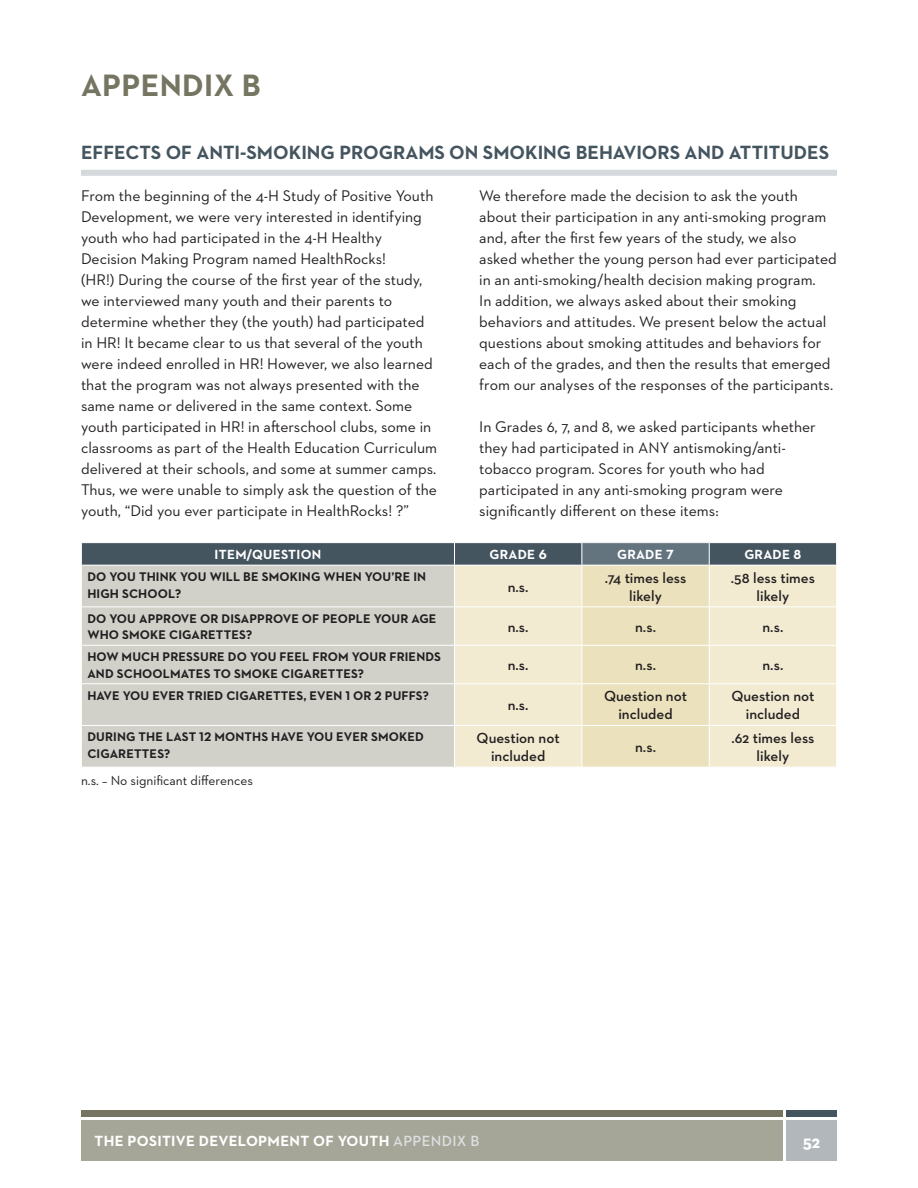
<style>
.page{position:relative;width:918px;height:1188px;background:#fff}
.page>*{position:absolute;margin:0;border:0;box-sizing:border-box;transform-origin:0 0}
.t1{font:700 31.5px "Neutraface 2 Text";color:#767561}
.t2{font:700 19.5px "Neutraface 2 Text";color:#45555f}
.t3{font:700 18px "Neutraface 2 Text";color:#fff}
.t4{font:15.75px/21px "Neutraface 2 Text";color:#231f20}
.t5{font:600 15px/18px "Neutraface 2 Text";color:#231f20;text-align:center}
.t6{font:700 15px "Neutraface 2 Text";letter-spacing:.02em;color:#fff}
.t7{font:700 13.5px "Neutraface 2 Text";letter-spacing:.02em;color:#fff}
.t8{font:13.5px "Neutraface 2 Text";color:#231f20}
.t9{font:700 12.75px/16.5px "Neutraface 2 Text";letter-spacing:.01em;color:#231f20}
.s1{font-weight:600;color:#dde0e2}
</style>
<div class="page">
<div style="left:81px;top:1120px;width:702px;height:41px;background:#a6a698"></div>
<div style="left:81px;top:1110px;width:702px;height:7px;background:#767561"></div>
<div style="left:787px;top:1120px;width:50px;height:41px;background:#b2b7bb"></div>
<div style="left:787px;top:1110px;width:50px;height:7px;background:#45555f"></div>
<div style="left:81px;top:170px;width:756px;height:6px;background:#d5d9dc"></div>
<svg style="left:81px;top:543px;width:756px;height:224px;background:#d1cfc0"></svg>
<hr style="left:81px;top:565px;width:373px;height:1px;background:#fff">
<hr style="left:81px;top:566px;width:1px;height:40px;background:#fff">
<hr style="left:454px;top:565px;width:128px;height:1px;background:#fff">
<hr style="left:454px;top:566px;width:1px;height:40px;background:#fff">
<hr style="left:582px;top:565px;width:127px;height:1px;background:#fff">
<hr style="left:582px;top:566px;width:1px;height:40px;background:#fff">
<hr style="left:709px;top:565px;width:128px;height:1px;background:#fff">
<hr style="left:709px;top:566px;width:1px;height:40px;background:#fff">
<hr style="left:836px;top:566px;width:1px;height:40px;background:#fff">
<hr style="left:81px;top:606px;width:373px;height:1px;background:#fff">
<hr style="left:81px;top:607px;width:1px;height:38px;background:#fff">
<hr style="left:454px;top:606px;width:128px;height:1px;background:#fff">
<hr style="left:454px;top:607px;width:1px;height:38px;background:#fff">
<hr style="left:582px;top:606px;width:127px;height:1px;background:#fff">
<hr style="left:582px;top:607px;width:1px;height:38px;background:#fff">
<hr style="left:709px;top:606px;width:128px;height:1px;background:#fff">
<hr style="left:709px;top:607px;width:1px;height:38px;background:#fff">
<hr style="left:836px;top:607px;width:1px;height:38px;background:#fff">
<hr style="left:81px;top:645px;width:373px;height:1px;background:#fff">
<hr style="left:81px;top:646px;width:1px;height:37px;background:#fff">
<hr style="left:454px;top:645px;width:128px;height:1px;background:#fff">
<hr style="left:454px;top:646px;width:1px;height:37px;background:#fff">
<hr style="left:582px;top:645px;width:127px;height:1px;background:#fff">
<hr style="left:582px;top:646px;width:1px;height:37px;background:#fff">
<hr style="left:709px;top:645px;width:128px;height:1px;background:#fff">
<hr style="left:709px;top:646px;width:1px;height:37px;background:#fff">
<hr style="left:836px;top:646px;width:1px;height:37px;background:#fff">
<hr style="left:81px;top:683px;width:373px;height:1px;background:#fff">
<hr style="left:81px;top:684px;width:1px;height:41px;background:#fff">
<hr style="left:454px;top:683px;width:128px;height:1px;background:#fff">
<hr style="left:454px;top:684px;width:1px;height:41px;background:#fff">
<hr style="left:582px;top:683px;width:127px;height:1px;background:#fff">
<hr style="left:582px;top:684px;width:1px;height:41px;background:#fff">
<hr style="left:709px;top:683px;width:128px;height:1px;background:#fff">
<hr style="left:709px;top:684px;width:1px;height:41px;background:#fff">
<hr style="left:836px;top:684px;width:1px;height:41px;background:#fff">
<hr style="left:81px;top:725px;width:373px;height:1px;background:#fff">
<hr style="left:81px;top:726px;width:1px;height:41px;background:#fff">
<hr style="left:454px;top:725px;width:128px;height:1px;background:#fff">
<hr style="left:454px;top:726px;width:1px;height:41px;background:#fff">
<hr style="left:582px;top:725px;width:127px;height:1px;background:#fff">
<hr style="left:582px;top:726px;width:1px;height:41px;background:#fff">
<hr style="left:709px;top:725px;width:128px;height:1px;background:#fff">
<hr style="left:709px;top:726px;width:1px;height:41px;background:#fff">
<hr style="left:836px;top:726px;width:1px;height:41px;background:#fff">
<h1 class="t1" style="left:81px;top:65px;width:21px">APP</h1>
<h1 class="t1" style="left:141px;top:65px;width:118px">ENDIX B</h1>
<p class="t2" style="left:81px;top:140px;width:24px">EFFECTS</p>
<p class="t2" style="left:166px;top:140px;width:105px">OF ANTI-SMOKING</p>
<p class="t2" style="left:339px;top:140px;width:26px">PROGRAMS</p>
<p class="t2" style="left:449px;top:140px;width:58px">ON SMOKING</p>
<p class="t2" style="left:576px;top:140px;width:25px">BEHAVIORS</p>
<p class="t2" style="left:685px;top:140px;width:14px">AND</p>
<p class="t2" style="left:729px;top:140px;width:24px">ATTITUDES</p>
<p class="t4" style="left:81px;top:185px;width:358px">From the beginning of the 4-H Study of Positive Youth Development, we were very interested in identifying youth who had participated in the 4-H Healthy Decision Making Program named HealthRocks!<br>(HR!) During the course of the first year of the study, we interviewed many youth and their parents to determine whether they (the youth) had participated in HR! It became clear to us that several of the youth were indeed enrolled in HR! However, we also learned that the program was not always presented with the same name or delivered in the same context. Some youth participated in HR! in afterschool clubs, some in classrooms as part of the Health Education Curriculum delivered at their schools, and some at summer camps.<br>Thus, we were unable to simply ask the question of the youth, “Did you ever participate in HealthRocks! ?”</p>
<p class="t4" style="left:479px;top:185px;width:359px">We therefore made the decision to ask the youth about their participation in any anti-smoking program and, after the first few years of the study, we also asked whether the young person had ever participated in an anti-smoking/health decision making program.<br>In addition, we always asked about their smoking behaviors and attitudes. We present below the actual questions about smoking attitudes and behaviors for each of the grades, and then the results that emerged from our analyses of the responses of the participants.</p>
<p class="t4" style="left:479px;top:416px;width:338px">In Grades 6, 7, and 8, we asked participants whether they had participated in ANY antismoking/anti&shy;tobacco program. Scores for youth who had participated in any anti-smoking program were significantly different on these items:</p>
<p class="t7" style="left:215px;top:546px;width:108px">ITEM/QUESTION</p>
<p class="t7" style="left:490px;top:546px;width:20px">GRADE</p>
<p class="t7" style="left:539px;top:546px;width:10px">6</p>
<p class="t7" style="left:617px;top:546px;width:20px">GRADE</p>
<p class="t7" style="left:666px;top:546px;width:9px">7</p>
<p class="t7" style="left:744px;top:546px;width:20px">GRADE</p>
<p class="t7" style="left:794px;top:546px;width:9px">8</p>
<p class="t9" style="left:87px;top:568px;width:32px">DO YOU</p>
<p class="t9" style="left:139px;top:568px;width:9px">THINK</p>
<p class="t9" style="left:180px;top:568px;width:10px">YOU</p>
<p class="t9" style="left:210px;top:568px;width:9px">WILL</p>
<p class="t9" style="left:243px;top:568px;width:28px">BE SMOKING</p>
<p class="t9" style="left:324px;top:568px;width:11px">WHEN</p>
<p class="t9" style="left:365px;top:568px;width:10px">YOU</p>
<p class="t9" style="left:391px;top:568px;width:29px">’RE IN</p>
<p class="t9" style="left:87px;top:585px;width:9px">HIGH</p>
<p class="t9" style="left:122px;top:585px;width:10px">SCHOOL</p>
<p class="t9" style="left:175px;top:585px;width:8px">?</p>
<p class="t5" style="left:508px;top:578px;width:22px">n.s.</p>
<p class="t5" style="left:605px;top:569px;width:83px">.74 times less likely</p>
<p class="t5" style="left:731px;top:569px;width:85px">.58 less times likely</p>
<p class="t9" style="left:87px;top:610px;width:32px">DO YOU</p>
<p class="t9" style="left:139px;top:610px;width:10px">APPROVE</p>
<p class="t9" style="left:200px;top:610px;width:30px">OR DISAPPROVE</p>
<p class="t9" style="left:302px;top:610px;width:30px">OF PEOPLE</p>
<p class="t9" style="left:374px;top:610px;width:10px">YOUR</p>
<p class="t9" style="left:412px;top:610px;width:9px">AGE</p>
<p class="t9" style="left:87px;top:627px;width:12px">WHO</p>
<p class="t9" style="left:122px;top:627px;width:10px">SMOKE</p>
<p class="t9" style="left:169px;top:627px;width:9px">CIGARETTES</p>
<p class="t9" style="left:246px;top:627px;width:8px">?</p>
<p class="t9" style="left:87px;top:649px;width:355px">HOW MUCH PRESSURE DO YOU FEEL FROM YOUR FRIENDS<br>AND</p>
<p class="t9" style="left:117px;top:665px;width:10px">SCHOOLMATES</p>
<p class="t9" style="left:214px;top:665px;width:31px">TO SMOKE</p>
<p class="t9" style="left:281px;top:665px;width:9px">CIGARETTES</p>
<p class="t9" style="left:358px;top:665px;width:8px">?</p>
<p class="t9" style="left:87px;top:687px;width:18px">HAVE</p>
<p class="t9" style="left:123px;top:687px;width:10px">YOU</p>
<p class="t9" style="left:152px;top:687px;width:9px">EVER</p>
<p class="t9" style="left:187px;top:687px;width:9px">TRIED</p>
<p class="t9" style="left:226px;top:687px;width:9px">CIGARETTES</p>
<p class="t9" style="left:303px;top:687px;width:15px">, EVEN</p>
<p class="t9" style="left:345px;top:687px;width:48px">1 OR 2 PUFFS</p>
<p class="t9" style="left:422px;top:687px;width:8px">?</p>
<p class="t9" style="left:87px;top:729px;width:18px">DURING</p>
<p class="t9" style="left:139px;top:729px;width:9px">THE</p>
<p class="t9" style="left:166px;top:729px;width:9px">LAST</p>
<p class="t9" style="left:199px;top:729px;width:25px">12 MONTHS</p>
<p class="t9" style="left:271px;top:729px;width:9px">HAVE</p>
<p class="t9" style="left:307px;top:729px;width:10px">YOU</p>
<p class="t9" style="left:336px;top:729px;width:9px">EVER</p>
<p class="t9" style="left:371px;top:729px;width:10px">SMOKED</p>
<p class="t9" style="left:87px;top:745px;width:9px">CIGARETTES</p>
<p class="t9" style="left:164px;top:745px;width:8px">?</p>
<p class="t8" style="left:81px;top:772px;width:173px">n.s. – No significant differences</p>
<p class="t5" style="left:508px;top:618px;width:22px">n.s.</p>
<p class="t5" style="left:635px;top:618px;width:22px">n.s.</p>
<p class="t5" style="left:763px;top:618px;width:22px">n.s.</p>
<p class="t5" style="left:508px;top:656px;width:22px">n.s.</p>
<p class="t5" style="left:635px;top:656px;width:22px">n.s.</p>
<p class="t5" style="left:763px;top:656px;width:22px">n.s.</p>
<p class="t5" style="left:508px;top:696px;width:22px">n.s.</p>
<p class="t5" style="left:477px;top:729px;width:85px">Question not included</p>
<p class="t5" style="left:604px;top:687px;width:85px">Question not included</p>
<p class="t5" style="left:731px;top:687px;width:85px">Question not included</p>
<p class="t5" style="left:635px;top:738px;width:22px">n.s.</p>
<p class="t5" style="left:731px;top:729px;width:85px">.62 times less likely</p>
<p class="t6" style="left:94px;top:1131px;width:387px">THE POSITIVE DEVELOPMENT OF YOUTH <span class="s1">appendix b</span></p>
<p class="t3" style="left:803px;top:1130px;width:19px">52</p>
</div>
